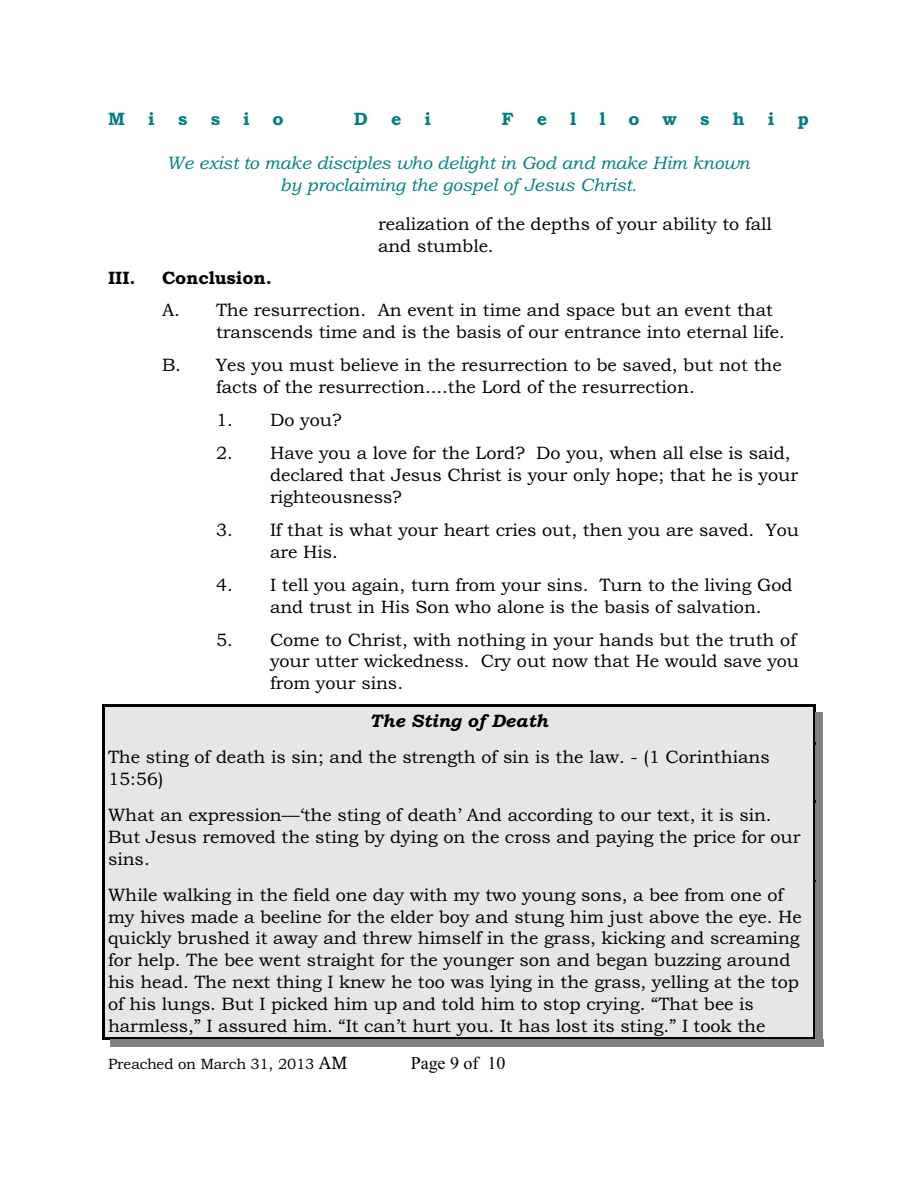
<style>
.page{position:relative;width:918px;height:1188px;background:#fff}
.page>*{position:absolute;margin:0;border:0;box-sizing:border-box;transform-origin:0 0}
.t1{font:18px/21.9px "Bookman Old Style";color:#000}
.t2{font:italic 18px/22.2px "Bookman Old Style";color:#008080;text-align:center}
.t3{font:18px "Bookman Old Style";color:#008080}
.t4{font:italic 18px "Bookman Old Style";color:#000}
.t5{font:18px "Times New Roman";color:#000}
.t6{font:15px "Bookman Old Style";letter-spacing:-.02em;color:#000}
.s1{font-size:18px}
</style>
<div class="page">
<div style="left:102px;top:705px;width:714px;height:40px;background:#e6e6e6"></div>
<hr style="left:102px;top:705px;width:2px;height:43px;background:#000">
<hr style="left:813px;top:705px;width:3px;height:43px;background:#000">
<hr style="left:102px;top:705px;width:713px;height:2px;background:#000">
<div style="left:816px;top:713px;width:7px;height:32px;background:#808080"></div>
<div style="left:102px;top:745px;width:714px;height:58px;background:#e6e6e6"></div>
<hr style="left:102px;top:742px;width:2px;height:64px;background:#000">
<hr style="left:813px;top:742px;width:3px;height:64px;background:#000">
<div style="left:816px;top:745px;width:7px;height:58px;background:#808080"></div>
<div style="left:102px;top:803px;width:714px;height:79px;background:#e6e6e6"></div>
<hr style="left:102px;top:800px;width:2px;height:85px;background:#000">
<hr style="left:813px;top:800px;width:3px;height:85px;background:#000">
<div style="left:816px;top:803px;width:7px;height:79px;background:#808080"></div>
<div style="left:102px;top:883px;width:714px;height:156px;background:#e6e6e6"></div>
<hr style="left:102px;top:880px;width:2px;height:159px;background:#000">
<hr style="left:813px;top:880px;width:3px;height:159px;background:#000">
<hr style="left:102px;top:1037px;width:713px;height:2px;background:#000">
<div style="left:816px;top:883px;width:7px;height:164px;background:#808080"></div>
<div style="left:110px;top:1040px;width:713px;height:7px;background:#808080"></div>
<p class="t3" style="left:108px;top:112px;width:18px">M</p>
<p class="t3" style="left:148px;top:112px;width:8px">i</p>
<p class="t3" style="left:178px;top:112px;width:11px">s</p>
<p class="t3" style="left:211px;top:112px;width:11px">s</p>
<p class="t3" style="left:243px;top:112px;width:8px">i</p>
<p class="t3" style="left:273px;top:112px;width:13px">o</p>
<p class="t3" style="left:354px;top:112px;width:16px">D</p>
<p class="t3" style="left:391px;top:112px;width:12px">e</p>
<p class="t3" style="left:425px;top:112px;width:8px">i</p>
<p class="t3" style="left:501px;top:112px;width:14px">F</p>
<p class="t3" style="left:537px;top:112px;width:12px">e</p>
<p class="t3" style="left:570px;top:112px;width:8px">l</p>
<p class="t3" style="left:599px;top:112px;width:8px">l</p>
<p class="t3" style="left:628px;top:112px;width:13px">o</p>
<p class="t3" style="left:663px;top:112px;width:16px">w</p>
<p class="t3" style="left:700px;top:112px;width:11px">s</p>
<p class="t3" style="left:732px;top:112px;width:14px">h</p>
<p class="t3" style="left:768px;top:112px;width:8px">i</p>
<p class="t3" style="left:797px;top:112px;width:13px">p</p>
<p class="t2" style="left:166px;top:154px;width:585px">We exist to make disciples who delight in God and make Him known by proclaiming the gospel of Jesus Christ.</p>
<p class="t1" style="left:378px;top:214px;width:395px">realization of the depths of your ability to fall and stumble.</p>
<p class="t1" style="left:108px;top:268px;width:29px">III.</p>
<p class="t1" style="left:162px;top:263px;width:613px;line-height:32.7px">Conclusion.<br>A. The resurrection. An event in time and space but an event that</p>
<p class="t1" style="left:162px;top:317px;width:624px;line-height:33px;text-align:right">transcends time and is the basis of our entrance into eternal life.<br>B. Yes you must believe in the resurrection to be saved, but not the</p>
<p class="t1" style="left:216px;top:378px;width:480px">facts of the resurrection....the Lord of the resurrection.</p>
<p class="t1" style="left:216px;top:411px;width:127px">1. Do you?</p>
<p class="t1" style="left:270px;top:444px;width:530px;text-indent:-54px">2. Have you a love for the Lord? Do you, when all else is said, declared that Jesus Christ is your only hope; that he is your righteousness?</p>
<p class="t1" style="left:270px;top:520px;width:531px;text-indent:-54px">3. If that is what your heart cries out, then you are saved. You are His.</p>
<p class="t1" style="left:270px;top:575px;width:524px;text-indent:-54px">4. I tell you again, turn from your sins. Turn to the living God and trust in His Son who alone is the basis of salvation.</p>
<p class="t1" style="left:270px;top:630px;width:531px;text-indent:-54px">5. Come to Christ, with nothing in your hands but the truth of your utter wickedness. Cry out now that He would save you from your sins.</p>
<p class="t4" style="left:370px;top:714px;width:180px">The Sting of Death</p>
<p class="t1" style="left:108px;top:747px;width:663px">The sting of death is sin; and the strength of sin is the law. - (1 Corinthians<br>15:56)</p>
<p class="t1" style="left:108px;top:805px;width:694px">What an expression—‘the sting of death’ And according to our text, it is sin.<br>But Jesus removed the sting by dying on the cross and paying the price for our sins.</p>
<p class="t1" style="left:108px;top:885px;width:695px">While walking in the field one day with my two young sons, a bee from one of my hives made a beeline for the elder boy and stung him just above the eye. He quickly brushed it away and threw himself in the grass, kicking and screaming for help. The bee went straight for the younger son and began buzzing around his head. The next thing I knew he too was lying in the grass, yelling at the top of his lungs. But I picked him up and told him to stop crying. “That bee is harmless,” I assured him. “It can’t hurt you. It has lost its sting.” I took the</p>
<p class="t6" style="left:108px;top:1058px;width:241px">Preached on March 31, 2013 <span class="s1">AM</span></p>
<p class="t5" style="left:411px;top:1056px;width:96px">Page 9 of 10</p>
</div>
